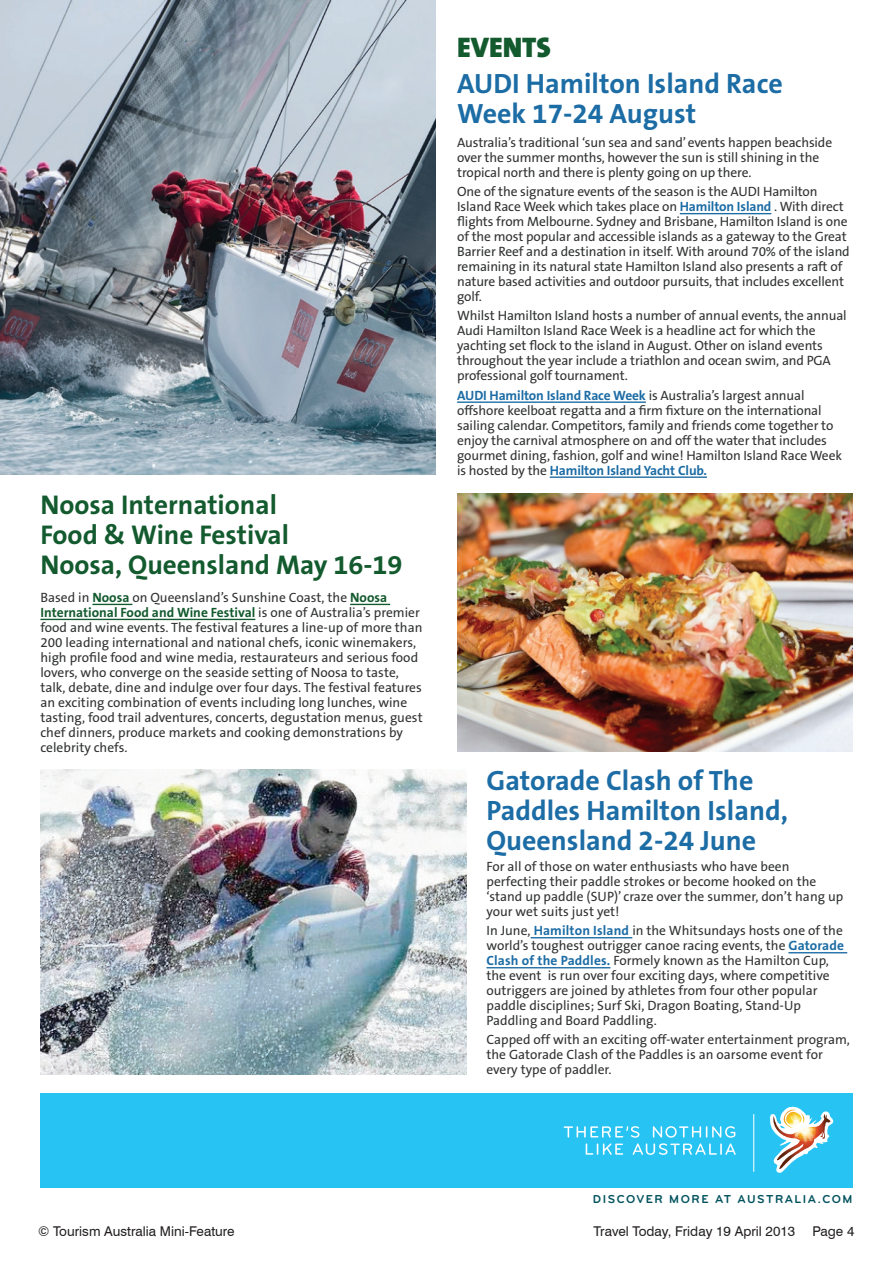
<style>
.page{position:relative;width:893px;height:1263px;background:#fff}
.page>*{position:absolute;margin:0;border:0;box-sizing:border-box;transform-origin:0 0}
.t1{font:900 28.5px "The Sans B9";color:#135a2e}
.Aus-Inside_heading_B{font:700 28.05px/30px "The Sans B7";color:#1c6ca5}
.Aus-Inside_heading_G{font:700 27.3px/30px "The Sans B7";color:#135a2e}
.Aus-inside_body{font:13.5px/15px "The Sans B5 Plain";letter-spacing:-.01em;color:#313232}
.t2{font:13.5px "Swiss 721 BT";color:#231f20}
.t3{font:700 12px "Bryant";letter-spacing:.125em;color:#00525d}
.s1{font-family:"The Sans B7";font-weight:700;color:#135a2e}
.s2{font-family:"The Sans B7";font-weight:700;color:#1c6ca5}
</style>
<div class="page">
<div style="left:40px;top:1093px;width:813px;height:94px;background:#27c3f3"></div>
<hr style="left:753px;top:1114px;width:1px;height:58px;background:#fff">
<svg style="left:564px;top:1126px;width:172px;height:29px"></svg>
<img style="left:769px;top:1106px;width:65px;height:67px">
<svg style="left:772px;top:1110px;width:58px;height:59px"></svg>
<img style="left:457px;top:493px;width:396px;height:259px">
<img style="left:0;top:0;width:436px;height:475px">
<img style="left:40px;top:769px;width:426px;height:305px">
<hr style="left:92px;top:604px;width:40px;height:1px;background:#135a2e">
<hr style="left:350px;top:604px;width:40px;height:1px;background:#135a2e">
<hr style="left:40px;top:619px;width:215px;height:1px;background:#135a2e">
<hr style="left:531px;top:937px;width:101px;height:1px;background:#1c6ca5">
<hr style="left:788px;top:952px;width:59px;height:1px;background:#1c6ca5">
<hr style="left:486px;top:967px;width:124px;height:1px;background:#1c6ca5">
<hr style="left:680px;top:213px;width:91px;height:1px;background:#1c6ca5">
<hr style="left:457px;top:401px;width:189px;height:2px;background:#1c6ca5">
<hr style="left:550px;top:476px;width:157px;height:2px;background:#1c6ca5">
<p class="t1" style="left:457px;top:32px;width:95px">EVENTS</p>
<p class="Aus-Inside_heading_G" style="left:40px;top:490px;width:364px">Noosa International<br>Food &amp; Wine Festival<br>Noosa, Queensland May 16-19</p>
<p class="Aus-inside_body" style="left:40px;top:590px;width:384px">Based in <span class="s1">Noosa</span> on Queensland’s Sunshine Coast, the <span class="s1">Noosa International Food and Wine Festival</span> is one of Australia’s premier food and wine events. The festival features a line-up of more than 200 leading international and national chefs, iconic winemakers, high profile food and wine media, restaurateurs and serious food lovers, who converge on the seaside setting of Noosa to taste, talk, debate, dine and indulge over four days. The festival features an exciting combination of events including long lunches, wine tasting, food trail adventures, concerts, degustation menus, guest chef dinners, produce markets and cooking demonstrations by celebrity chefs.</p>
<p class="Aus-Inside_heading_B" style="left:457px;top:70px;width:327px">AUDI Hamilton Island Race<br>Week 17-24 August</p>
<p class="Aus-inside_body" style="left:457px;top:135px;width:377px">Australia’s traditional ‘sun sea and sand’ events happen beachside over the summer months, however the sun is still shining in the tropical north and there is plenty going on up there.</p>
<p class="Aus-inside_body" style="left:457px;top:184px;width:394px">One of the signature events of the season is the AUDI Hamilton Island Race Week which takes place on <span class="s2">Hamilton Island</span> . With direct flights from Melbourne. Sydney and Brisbane, Hamilton Island is one of the most popular and accessible islands as a gateway to the Great Barrier Reef and a destination in itself. With around 70% of the island remaining in its natural state Hamilton Island also presents a raft of nature based activities and outdoor pursuits, that includes excellent golf.</p>
<p class="Aus-inside_body" style="left:457px;top:309px;width:391px">Whilst Hamilton Island hosts a number of annual events, the annual Audi Hamilton Island Race Week is a headline act for which the yachting set flock to the island in August. Other on island events throughout the year include a triathlon and ocean swim, and PGA professional golf tournament.</p>
<p class="Aus-inside_body" style="left:457px;top:388px;width:386px"><span class="s2">AUDI Hamilton Island Race Week</span> is Australia’s largest annual offshore keelboat regatta and a firm fixture on the international sailing calendar. Competitors, family and friends come together to enjoy the carnival atmosphere on and off the water that includes gourmet dining, fashion, golf and wine! Hamilton Island Race Week is hosted by the <span class="s2">Hamilton Island Yacht Club.</span></p>
<p class="Aus-Inside_heading_B" style="left:486px;top:767px;width:303px">Gatorade Clash of The<br>Paddles Hamilton Island,<br>Queensland 2-24 June</p>
<p class="Aus-inside_body" style="left:486px;top:859px;width:358px">For all of those on water enthusiasts who have been perfecting their paddle strokes or become hooked on the ‘stand up paddle (SUP)’ craze over the summer, don’t hang up your wet suits just yet!</p>
<p class="Aus-inside_body" style="left:486px;top:923px;width:359px">In June, <span class="s2">Hamilton Island</span> in the Whitsundays hosts one of the world’s toughest outrigger canoe racing events, the <span class="s2">Gatorade Clash of the Paddles.</span> Formely known as the Hamilton Cup, the event is run over four exciting days, where competitive outriggers are joined by athletes from four other popular paddle disciplines; Surf Ski, Dragon Boating, Stand-Up Paddling and Board Paddling.</p>
<p class="Aus-inside_body" style="left:486px;top:1033px;width:365px">Capped off with an exciting off-water entertainment program, the Gatorade Clash of the Paddles is an oarsome event for every type of paddler.</p>
<p class="t3" style="left:593px;top:1191px;width:261px">DISCOVER MORE AT AUSTRALIA.COM</p>
<p class="t2" style="left:38px;top:1223px;width:198px">© Tourism Australia Mini-Feature</p>
<p class="t2" style="left:593px;top:1223px;width:203px">Travel Today, Friday 19 April 2013</p>
<p class="t2" style="left:812px;top:1223px;width:43px">Page 4</p>
</div>
